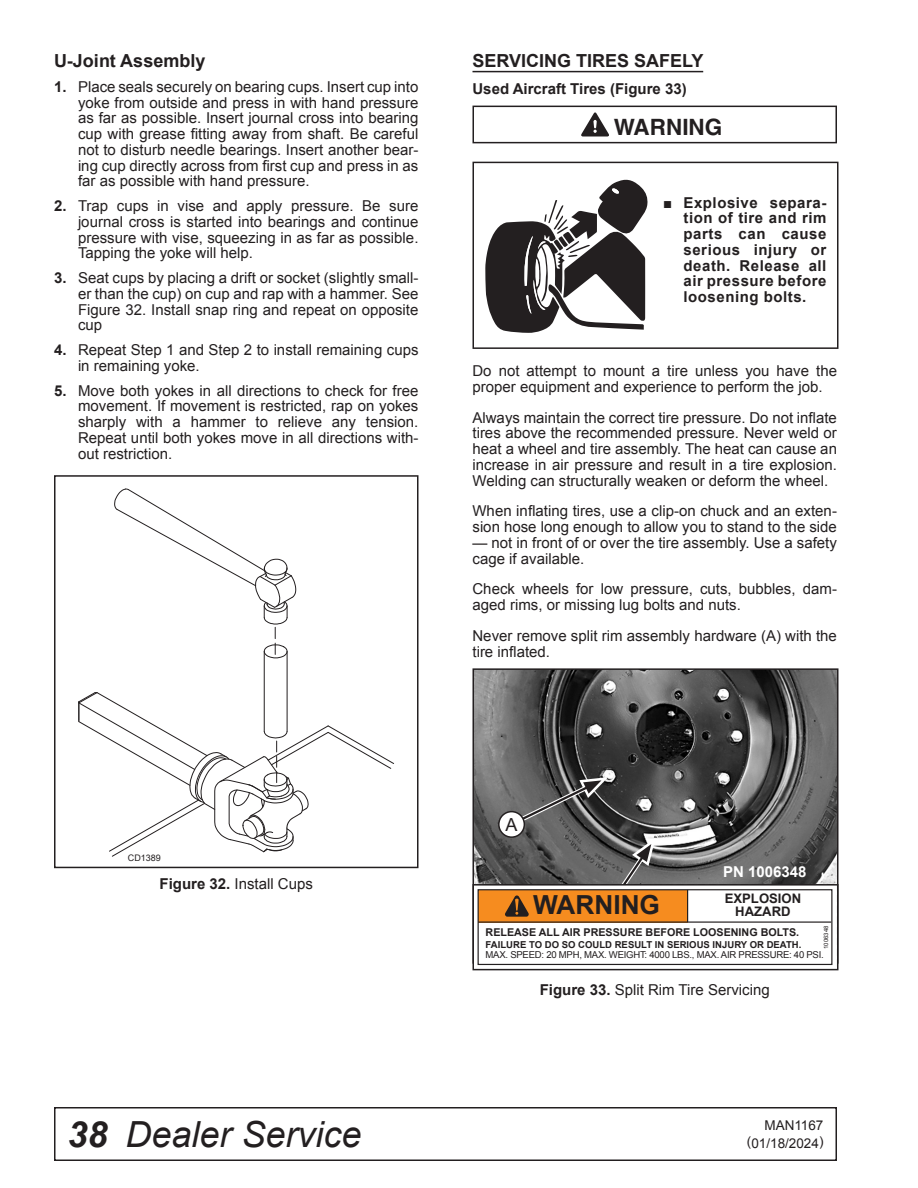
<style>
.page{position:relative;width:918px;height:1188px;background:#fff}
.page>*{position:absolute;margin:0;border:0;box-sizing:border-box;transform-origin:0 0}
.t1{font:italic 36px "Arial";color:#231f20}
.t2{font:700 26.25px "Arial";color:#231f20}
.t3{font:700 22.5px "Helvetica LT Std";color:#231f20}
.Heading_4_underline{font:700 18px "Arial";color:#231f20}
.Heading_5{font:700 18px "Arial";color:#231f20}
.Illustration_labels{font:18px "Arial";color:#231f20}
.Body_Text{font:15px/15.8px "Arial";color:#231f20}
.Heading_9_Refer_to_Figure{font:700 15px/15.8px "Arial";letter-spacing:.035em;color:#231f20;text-align:justify}
.Figure_captions{font:15px "Arial";color:#231f20}
.Heading_9_Refer_to_Figure-2{font:700 15px "Arial";color:#231f20}
.Decal_labels{font:700 15px "Arial";color:#fff}
.t4{font:13.5px/18px "Arial";color:#231f20;text-align:right}
.t5{font:700 13.05px "Arial";color:#231f20}
.t6{font:700 10.8px "Arial";color:#231f20}
.t7{font:9.6px/10.8px "Arial";letter-spacing:-.025em;color:#231f20}
.t8{font:9px "Arial";color:#231f20}
.t9{font:6px "Arial";color:#231f20}
.s1{font-weight:700}
</style>
<div class="page">
<div style="left:54px;top:1107px;width:783px;height:54px;border:2px solid #231f20"></div>
<hr style="left:472px;top:71px;width:231px;height:1px;background:#231f20">
<hr style="left:264px;top:651px;width:1px;height:80px;background:#231f20">
<hr style="left:287px;top:651px;width:1px;height:80px;background:#231f20">
<svg style="left:114px;top:488px;width:182px;height:171px"></svg>
<svg style="left:78px;top:692px;width:316px;height:165px"></svg>
<div style="left:54px;top:475px;width:364px;height:393px;border:2px solid #231f20"></div>
<div style="left:472px;top:162px;width:366px;height:187px;border:2px solid #231f20"></div>
<svg style="left:485px;top:179px;width:163px;height:154px"></svg>
<svg style="left:472px;top:106px;width:365px;height:37px"></svg>
<img style="left:475px;top:671px;width:360px;height:167px">
<svg style="left:515px;top:777px;width:93px;height:49px;background:#5d5d5d"></svg>
<div style="left:499px;top:812px;width:25px;height:25px;background:#fff;border-radius:50%"></div>
<div style="left:498px;top:811px;width:27px;height:27px;border:2px solid #231f20;border-radius:50%"></div>
<svg style="left:473px;top:838px;width:365px;height:128px"></svg>
<div style="left:478px;top:889px;width:354px;height:76px;border:1px solid #231f20"></div>
<hr style="left:478px;top:921px;width:353px;height:2px;background:#231f20">
<hr style="left:687px;top:890px;width:1px;height:32px;background:#231f20">
<div style="left:472px;top:884px;width:366px;height:86px;border:2px solid #231f20"></div>
<p class="Heading_5" style="left:54px;top:49px;width:153px">U-Joint Assembly</p>
<p class="Body_Text" style="left:78px;top:79px;width:342px;text-align:justify;text-indent:-24px"><span class="s1">1.</span> Place seals securely on bearing cups. Insert cup into yoke from outside and press in with hand pressure as far as possible. Insert journal cross into bearing cup with grease fitting away from shaft. Be careful not to disturb needle bearings. Insert another bear&shy;ing cup directly across from first cup and press in as far as possible with hand pressure.</p>
<p class="Body_Text" style="left:78px;top:198px;width:342px;text-align:justify;text-indent:-24px"><span class="s1">2.</span> Trap cups in vise and apply pressure. Be sure journal cross is started into bearings and continue pressure with vise, squeezing in as far as possible.<br>Tapping the yoke will help.</p>
<p class="Body_Text" style="left:78px;top:270px;width:342px;text-align:justify;text-indent:-24px"><span class="s1">3.</span> Seat cups by placing a drift or socket (slightly small&shy;er than the cup) on cup and rap with a hammer. See Figure 32. Install snap ring and repeat on opposite cup</p>
<p class="Body_Text" style="left:78px;top:342px;width:342px;text-indent:-24px"><span class="s1">4.</span> Repeat Step 1 and Step 2 to install remaining cups in remaining yoke.</p>
<p class="Body_Text" style="left:78px;top:383px;width:342px;text-align:justify;text-indent:-24px"><span class="s1">5.</span> Move both yokes in all directions to check for free movement. If movement is restricted, rap on yokes sharply with a hammer to relieve any tension.<br>Repeat until both yokes move in all directions with&shy;out restriction.</p>
<p class="Heading_4_underline" style="left:472px;top:49px;width:233px">SERVICING TIRES SAFELY</p>
<p class="Heading_9_Refer_to_Figure-2" style="left:472px;top:79px;width:216px">Used Aircraft Tires (Figure 33)</p>
<p class="t3" style="left:614px;top:114px;width:110px">WARNING</p>
<p class="Heading_9_Refer_to_Figure" style="left:684px;top:195px;width:144px;text-indent:-20px">■ Explosive separa&shy;tion of tire and rim parts can cause serious injury or death. Release all air pressure before loosening bolts.</p>
<p class="Body_Text" style="left:472px;top:363px;width:366px">Do not attempt to mount a tire unless you have the proper equipment and experience to perform the job.</p>
<p class="Body_Text" style="left:472px;top:410px;width:366px;text-align:justify">Always maintain the correct tire pressure. Do not inflate tires above the recommended pressure. Never weld or heat a wheel and tire assembly. The heat can cause an increase in air pressure and result in a tire explosion.<br>Welding can structurally weaken or deform the wheel.</p>
<p class="Body_Text" style="left:472px;top:503px;width:366px">When inflating tires, use a clip-on chuck and an exten&shy;sion hose long enough to allow you to stand to the side</p>
<p class="Body_Text" style="left:472px;top:535px;width:366px">— not in front of or over the tire assembly. Use a safety cage if available.</p>
<p class="Body_Text" style="left:472px;top:581px;width:366px">Check wheels for low pressure, cuts, bubbles, dam&shy;aged rims, or missing lug bolts and nuts.</p>
<p class="Body_Text" style="left:472px;top:628px;width:366px">Never remove split rim assembly hardware (A) with the tire inflated.</p>
<p class="t8" style="left:128px;top:852px;width:35px">CD1389</p>
<p class="Figure_captions" style="left:160px;top:873px;width:155px"><span class="s1">Figure 32.</span> Install Cups</p>
<p class="Illustration_labels" style="left:505px;top:813px;width:14px">A</p>
<p class="Decal_labels" style="left:723px;top:862px;width:85px">PN 1006348</p>
<p class="t5" style="left:725px;top:890px;width:78px">EXPLOSION</p>
<p class="t2" style="left:533px;top:887px;width:128px">WARNING</p>
<p class="t5" style="left:735px;top:903px;width:57px">HAZARD</p>
<p class="t9" style="left:822px;top:949px;width:25px;rotate:-90deg">1006348</p>
<p class="t6" style="left:486px;top:925px;width:315px">RELEASE ALL AIR PRESSURE BEFORE LOOSENING BOLTS.</p>
<p class="t7" style="left:486px;top:939px;width:340px"><span class="s1">FAILURE TO DO SO COULD RESULT IN SERIOUS INJURY OR DEATH.<br></span>MAX. SPEED: 20 MPH, MAX. WEIGHT: 4000 LBS., MAX. AIR PRESSURE: 40 PSI.</p>
<p class="Figure_captions" style="left:540px;top:980px;width:232px"><span class="s1">Figure 33.</span> Split Rim Tire Servicing</p>
<h1 class="t1" style="left:68px;top:1111px;width:296px"><span class="s1">38</span> Dealer Service</h1>
<p class="t4" style="left:747px;top:1116px;width:78px">MAN1167 (01/18/2024)</p>
</div>
